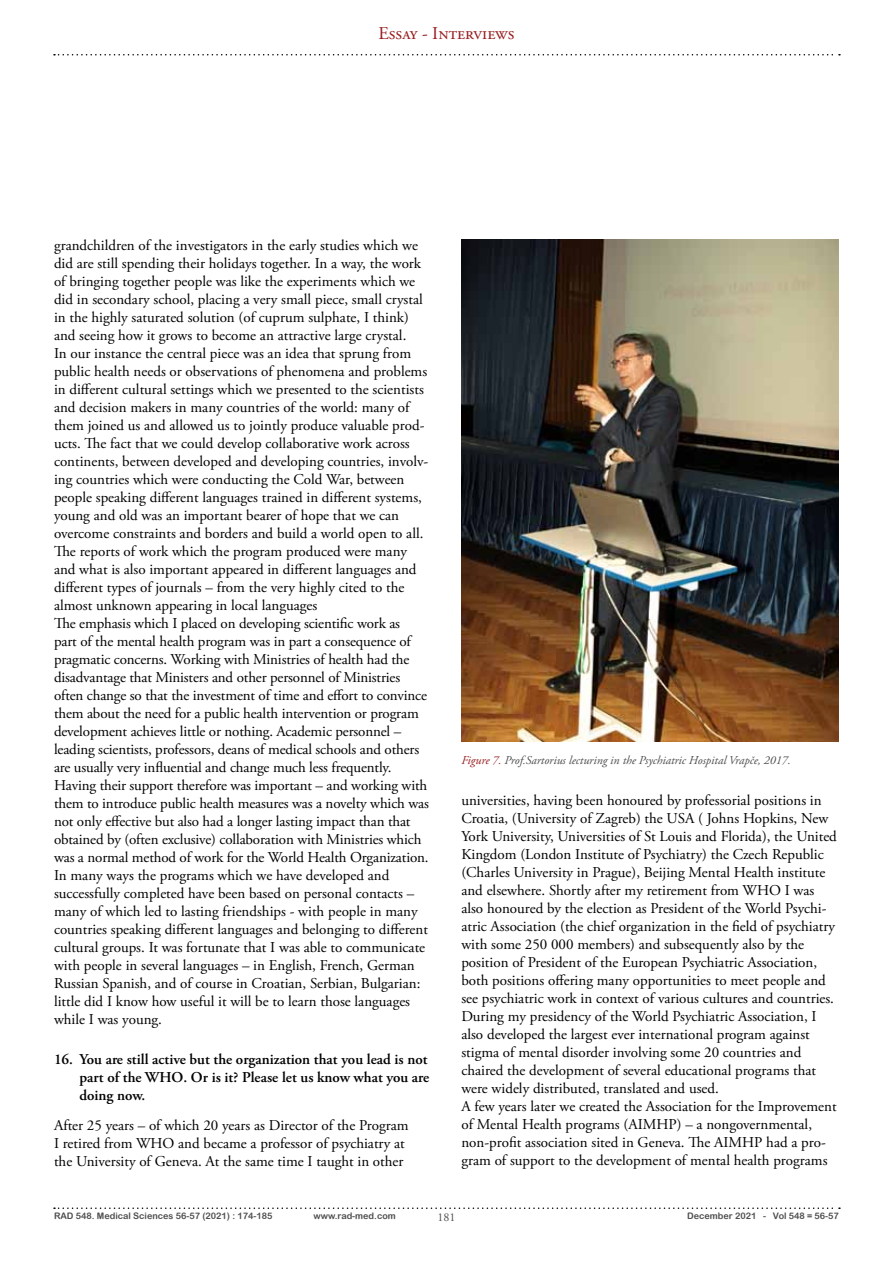
<style>
.page{position:relative;width:893px;height:1263px;background:#fff}
.page>*{position:absolute;margin:0;border:0;box-sizing:border-box;transform-origin:0 0}
.t1{font:18px "Adobe Garamond Pro";color:#981c1e}
.t2{font:15px/18px "Adobe Garamond Pro";color:#000}
.t3{font:600 15px/18px "Adobe Garamond Pro";color:#000;text-align:justify}
.t4{font:italic 12px "Adobe Garamond Pro";color:#4d4d4d}
.t5{font:12px "Adobe Garamond Pro";color:#4d4d4d}
.t6{font:9px "Arial Rounded MT Bold";color:#4d4d4d}
.s1{color:#981c1e}
</style>
<div class="page">
<svg style="left:54px;top:54px;width:786px;height:2px"></svg>
<svg style="left:54px;top:1207px;width:786px;height:2px"></svg>
<img style="left:461px;top:239px;width:377px;height:503px">
<p class="t1" style="left:378px;top:23px;width:138px">Essay - Interviews</p>
<p class="t2" style="left:54px;top:237px;width:376px">grandchildren of the investigators in the early studies which we did are still spending their holidays together. In a way, the work of bringing together people was like the experiments which we did in secondary school, placing a very small piece, small crystal in the highly saturated solution (of cuprum sulphate, I think) and seeing how it grows to become an attractive large crystal.<br>In our instance the central piece was an idea that sprung from public health needs or observations of phenomena and problems in different cultural settings which we presented to the scientists and decision makers in many countries of the world: many of them joined us and allowed us to jointly produce valuable prod&shy;ucts. The fact that we could develop collaborative work across continents, between developed and developing countries, involv&shy;ing countries which were conducting the Cold War, between people speaking different languages trained in different systems, young and old was an important bearer of hope that we can overcome constraints and borders and build a world open to all.<br>The reports of work which the program produced were many and what is also important appeared in different languages and different types of journals – from the very highly cited to the almost unknown appearing in local languages<br>The emphasis which I placed on developing scientific work as<br>part of the mental health program was in part a consequence of pragmatic concerns. Working with Ministries of health had the disadvantage that Ministers and other personnel of Ministries often change so that the investment of time and effort to convince them about the need for a public health intervention or program development achieves little or nothing. Academic personnel – leading scientists, professors, deans of medical schools and others are usually very influential and change much less frequently.<br>Having their support therefore was important – and working with them to introduce public health measures was a novelty which was not only effective but also had a longer lasting impact than that obtained by (often exclusive) collaboration with Ministries which was a normal method of work for the World Health Organization.<br>In many ways the programs which we have developed and successfully completed have been based on personal contacts – many of which led to lasting friendships - with people in many countries speaking different languages and belonging to different cultural groups. It was fortunate that I was able to communicate with people in several languages – in English, French, German Russian Spanish, and of course in Croatian, Serbian, Bulgarian: little did I know how useful it will be to learn those languages while I was young.</p>
<p class="t3" style="left:80px;top:1050px;width:351px;text-indent:-26px">16. You are still active but the organization that you lead is not part of the WHO. Or is it? Please let us know what you are doing now.</p>
<p class="t2" style="left:54px;top:1117px;width:356px">After 25 years – of which 20 years as Director of the Program<br>I retired from WHO and became a professor of psychiatry at the University of Geneva. At the same time I taught in other</p>
<p class="t4" style="left:461px;top:753px;width:331px"><span class="s1">Figure 7.</span> Prof.Sartorius lecturing in the Psychiatric Hospital Vrapče, 2017.</p>
<p class="t2" style="left:461px;top:791px;width:377px">universities, having been honoured by professorial positions in Croatia, (University of Zagreb) the USA ( Johns Hopkins, New York University, Universities of St Louis and Florida), the United Kingdom (London Institute of Psychiatry) the Czech Republic (Charles University in Prague), Beijing Mental Health institute and elsewhere. Shortly after my retirement from WHO I was also honoured by the election as President of the World Psychi&shy;atric Association (the chief organization in the field of psychiatry with some 250 000 members) and subsequently also by the position of President of the European Psychiatric Association, both positions offering many opportunities to meet people and see psychiatric work in context of various cultures and countries.<br>During my presidency of the World Psychiatric Association, I also developed the largest ever international program against stigma of mental disorder involving some 20 countries and chaired the development of several educational programs that were widely distributed, translated and used.<br>A few years later we created the Association for the Improvement of Mental Health programs (AIMHP) – a nongovernmental, non-profit association sited in Geneva. The AIMHP had a pro&shy;gram of support to the development of mental health programs</p>
<p class="t6" style="left:54px;top:1210px;width:220px">RAD 548. Medical Sciences 56-57 (2021) : 174-185</p>
<p class="t6" style="left:314px;top:1210px;width:84px">www.rad-med.com</p>
<p class="t5" style="left:437px;top:1210px;width:19px">181</p>
<p class="t6" style="left:687px;top:1210px;width:153px">December 2021 - Vol 548 = 56-57</p>
</div>
